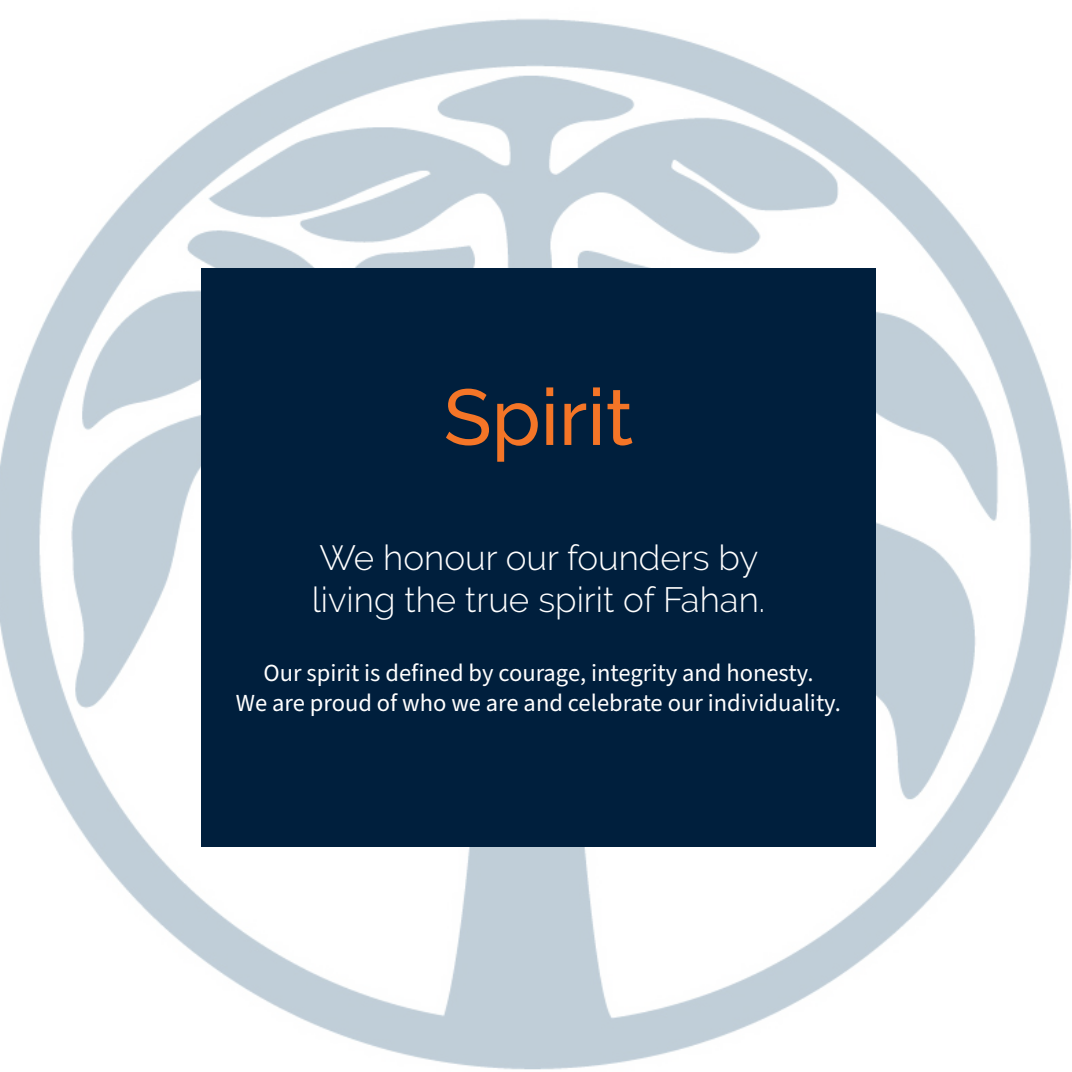
<style>
.page{position:relative;width:1072px;height:1072px;background:#fff}
.page>*{position:absolute;margin:0;border:0;box-sizing:border-box;transform-origin:0 0}
.Page_Title{font:500 78.75px "Raleway";color:#f47527}
.sub_title{font:300 35px/42px "Raleway";color:#fff}
.Paragraf_Text__white{font:24.5px/29.4px "Source Sans Pro";color:#fff;text-align:center}
</style>
<div class="page">
<img style="left:0;top:18px;width:1071px;height:1052px">
<div style="left:201px;top:268px;width:675px;height:578px;background:#001f3d"></div>
<p class="Page_Title" style="left:443px;top:372px;width:191px">Spirit</p>
<p class="sub_title" style="left:312px;top:536px;width:455px">We honour our founders by living the true spirit of Fahan.</p>
<p class="Paragraf_Text__white" style="left:236px;top:659px;width:606px">Our spirit is defined by courage, integrity and honesty.<br>We are proud of who we are and celebrate our individuality.</p>
</div>
